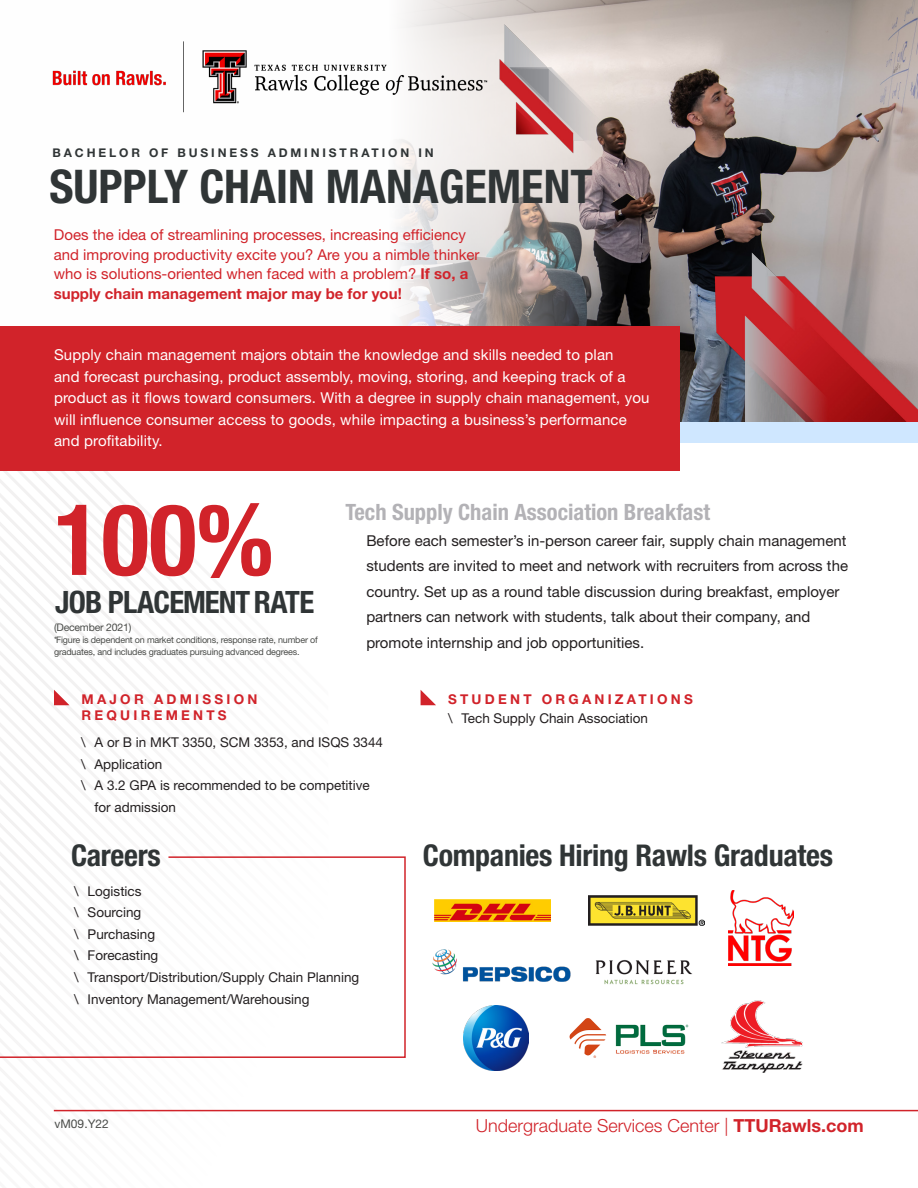
<style>
.page{position:relative;width:918px;height:1188px;background:#fff}
.page>*{position:absolute;margin:0;border:0;box-sizing:border-box;transform-origin:0 0}
.t1{font:700 condensed 99px "Helvetica Neue LT Std";color:#d1232a}
.t2{font:700 condensed 46.5px "Helvetica Neue LT Std";color:#303536}
.t3{font:700 condensed 30.9px "Helvetica Neue LT Std";letter-spacing:-.02em;color:#303536}
.t4{font:700 condensed 30px "Helvetica Neue LT Std";letter-spacing:-.01em;color:#303536}
.t5{font:700 condensed 22.5px "Helvetica Neue LT Std";color:#b3b2b6}
.t6{font:300 18px "Helvetica Neue LT Std";color:#d1232a}
.t7{font:15px/21.6px "Helvetica Neue LT Std";letter-spacing:.01em;color:#fff}
.t8{font:15px/25.5px "Helvetica Neue LT Std";color:#231f20}
.t9{font:15px/19.5px "Helvetica Neue LT Std";color:#d1232a}
.t10{font:13.5px/21.6px "Helvetica Neue LT Std";color:#231f20}
.t11{font:700 13.5px "Helvetica Neue LT Std";letter-spacing:.24em;color:#d1232a}
.t12{font:700 12px "Helvetica Neue LT Std";letter-spacing:.24em;color:#303536}
.t13{font:12px "Helvetica Neue LT Std";color:#4a4c49}
.t14{font:10.5px "Helvetica Neue LT Std";letter-spacing:-.02em;color:#4a4c49}
.t15{font:9px/12px "Helvetica Neue LT Std";letter-spacing:-.02em;color:#4a4c49}
.s1{font-weight:700}
</style>
<div class="page">
<div style="left:0;top:352px;width:918px;height:91px;background:#cfe7ff"></div>
<img style="left:397px;top:0;width:521px;height:421px">
<img style="left:460px;top:12px;width:179px;height:154px">
<img style="left:688px;top:246px;width:230px;height:175px">
<svg style="left:0;top:1059px;width:328px;height:53px"></svg>
<svg style="left:0;top:856px;width:406px;height:203px"></svg>
<div style="left:0;top:326px;width:679px;height:145px;background:#d1232a"></div>
<img style="left:52px;top:39px;width:456px;height:75px">
<svg style="left:421px;top:690px;width:15px;height:15px"></svg>
<svg style="left:54px;top:690px;width:16px;height:15px"></svg>
<hr style="left:54px;top:1110px;width:864px;height:1px;background:#d1232a">
<img style="left:595px;top:960px;width:97px;height:25px">
<img style="left:435px;top:899px;width:115px;height:23px">
<img style="left:589px;top:896px;width:115px;height:30px">
<img style="left:729px;top:890px;width:65px;height:76px">
<img style="left:463px;top:1005px;width:65px;height:66px">
<img style="left:432px;top:950px;width:139px;height:32px">
<img style="left:569px;top:1018px;width:120px;height:39px">
<img style="left:721px;top:1000px;width:82px;height:73px">
<p class="t12" style="left:52px;top:146px;width:383px">BACHELOR OF BUSINESS ADMINISTRATION IN</p>
<p class="t2" style="left:49px;top:158px;width:545px">SUPPLY CHAIN MANAGEMENT</p>
<p class="t9" style="left:54px;top:225px;width:427px">Does the idea of streamlining processes, increasing efficiency and improving productivity excite you? Are you a nimble thinker who is solutions-oriented when faced with a problem? <span class="s1">If so, a supply chain management major may be for you!</span></p>
<p class="t7" style="left:54px;top:344px;width:597px">Supply chain management majors obtain the knowledge and skills needed to plan<br>and forecast purchasing, product assembly, moving, storing, and keeping track of a product as it flows toward consumers. With a degree in supply chain management, you will influence consumer access to goods, while impacting a business’s performance and profitability.</p>
<p class="t1" style="left:54px;top:480px;width:221px">100%</p>
<p class="t3" style="left:55px;top:584px;width:261px">JOB PLACEMENT RATE</p>
<p class="t14" style="left:54px;top:621px;width:79px">(December 2021)</p>
<p class="t15" style="left:54px;top:634px;width:265px">*Figure is dependent on market conditions, response rate, number of graduates, and includes graduates pursuing advanced degrees.</p>
<p class="t5" style="left:345px;top:498px;width:366px">Tech Supply Chain Association Breakfast</p>
<p class="t8" style="left:366px;top:527px;width:483px">Before each semester’s in-person career fair, supply chain management students are invited to meet and network with recruiters from across the country. Set up as a round table discussion during breakfast, employer partners can network with students, talk about their company, and promote internship and job opportunities.</p>
<p class="t11" style="left:82px;top:690px;width:177px">MAJOR ADMISSION</p>
<p class="t11" style="left:448px;top:691px;width:246px">STUDENT ORGANIZATIONS</p>
<p class="t11" style="left:82px;top:707px;width:147px">REQUIREMENTS</p>
<p class="t10" style="left:448px;top:707px;width:202px">\ Tech Supply Chain Association</p>
<p class="t10" style="left:81px;top:731px;width:304px">\ A or B in MKT 3350, SCM 3353, and ISQS 3344</p>
<p class="t10" style="left:81px;top:753px;width:83px">\ Application</p>
<p class="t10" style="left:94px;top:774px;width:277px;text-indent:-14px">\ A 3.2 GPA is recommended to be competitive for admission</p>
<p class="t4" style="left:71px;top:837px;width:91px">Careers</p>
<p class="t10" style="left:74px;top:880px;width:69px">\ Logistics</p>
<p class="t10" style="left:74px;top:901px;width:69px">\ Sourcing</p>
<p class="t10" style="left:74px;top:923px;width:83px">\ Purchasing</p>
<p class="t10" style="left:74px;top:945px;width:86px">\ Forecasting</p>
<p class="t10" style="left:74px;top:966px;width:287px">\ Transport/Distribution/Supply Chain Planning</p>
<p class="t10" style="left:74px;top:988px;width:237px">\ Inventory Management/Warehousing</p>
<p class="t4" style="left:423px;top:837px;width:412px">Companies Hiring Rawls Graduates</p>
<p class="t13" style="left:55px;top:1116px;width:56px">vM09.Y22</p>
<p class="t6" style="left:476px;top:1115px;width:390px">Undergraduate Services Center | <span class="s1">TTURawls.com</span></p>
</div>
